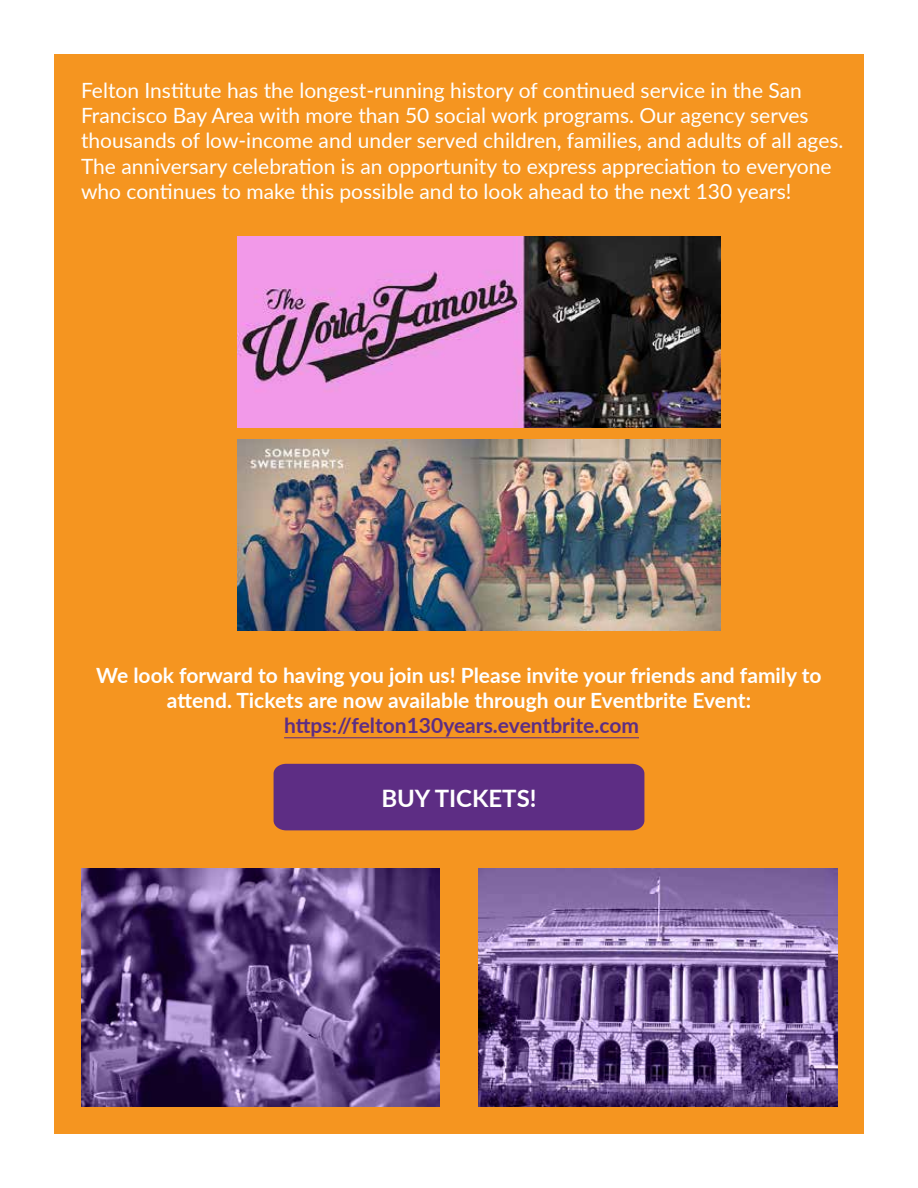
<style>
.page{position:relative;width:918px;height:1188px;background:#fff}
.page>*{position:absolute;margin:0;border:0;box-sizing:border-box;transform-origin:0 0}
.t1{font:700 24px "Lato";color:#fff}
.t2{font:21px/25.2px "Lato";color:#fff}
.t3{font:700 21px/25.2px "Lato";color:#fff;text-align:center}
.t4{font:700 21px "Lato";color:#5d2d84}
</style>
<div class="page">
<div style="left:54px;top:54px;width:810px;height:1080px;background:#f59520"></div>
<hr style="left:284px;top:737px;width:355px;height:1px;background:#5d2d84">
<div style="left:274px;top:764px;width:370px;height:66px;background:#5d2d84"></div>
<img style="left:81px;top:868px;width:358px;height:239px">
<img style="left:479px;top:868px;width:358px;height:239px">
<img style="left:237px;top:237px;width:483px;height:190px">
<img style="left:237px;top:439px;width:483px;height:191px">
<p class="t2" style="left:81px;top:77px;width:764px">Felton Institute has the longest-running history of continued service in the San Francisco Bay Area with more than 50 social work programs. Our agency serves thousands of low-income and under served children, families, and adults of all ages.<br>The anniversary celebration is an opportunity to express appreciation to everyone who continues to make this possible and to look ahead to the next 130 years!</p>
<p class="t3" style="left:96px;top:661px;width:727px">We look forward to having you join us! Please invite your friends and family to attend. Tickets are now available through our Eventbrite Event:</p>
<p class="t4" style="left:284px;top:710px;width:356px">https://felton130years.eventbrite.com</p>
<p class="t1" style="left:381px;top:780px;width:157px">BUY TICKETS!</p>
</div>
